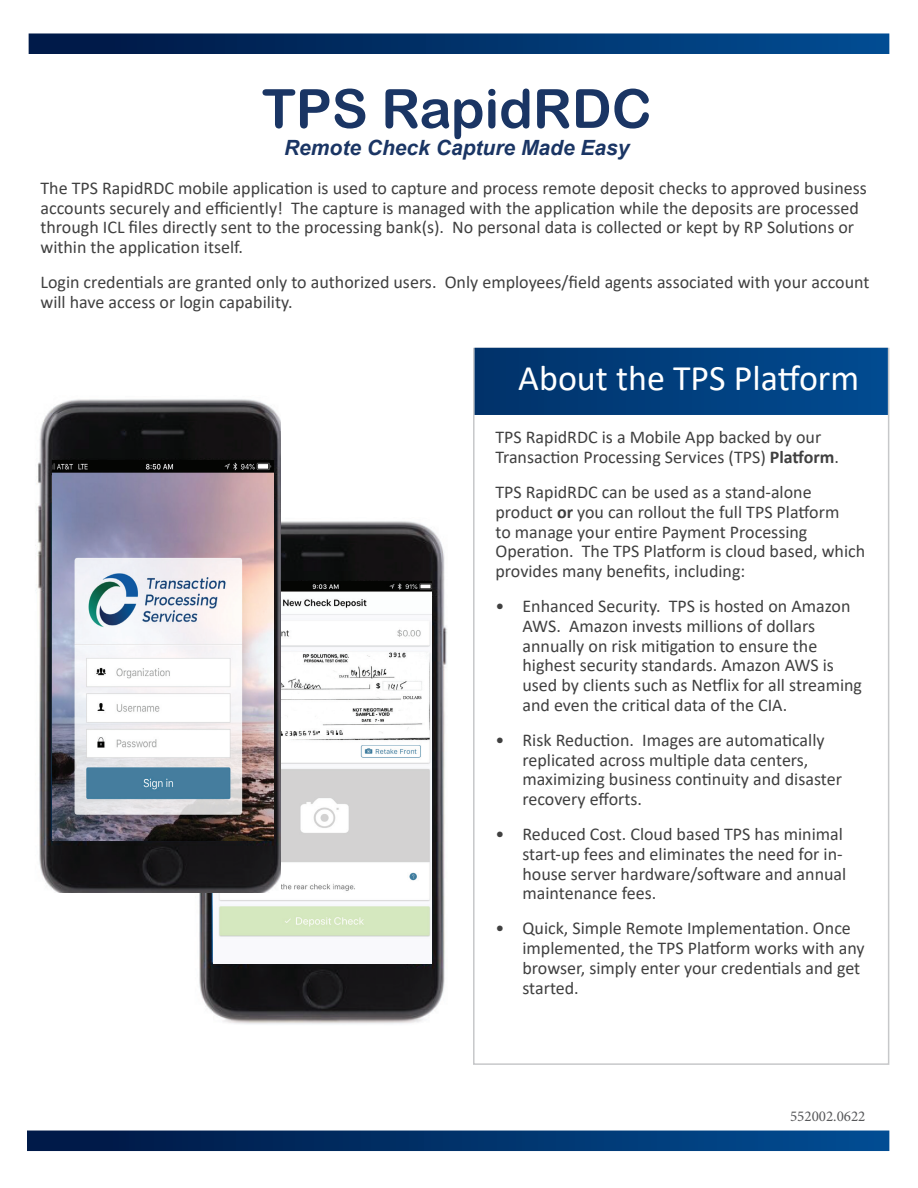
<style>
.page{position:relative;width:918px;height:1188px;background:#fff}
.page>*{position:absolute;margin:0;border:0;box-sizing:border-box;transform-origin:0 0}
.t1{font:54px "Arial Rounded MT Bold";color:#1a3564}
.t2{font:36px "Calibri";color:#fff}
.t3{font:italic 700 21px "Arial";color:#1a3564}
.t4{font:18px/19.8px "Calibri";color:#404040}
.t5{font:15px "Minion Pro";color:#57585a}
.s1{font-weight:700}
</style>
<div class="page">
<div style="left:29px;top:33px;width:860px;height:21px;background:linear-gradient(to right,#001642,#014d93)"></div>
<div style="left:27px;top:1131px;width:862px;height:20px;background:linear-gradient(to right,#001642,#014d93)"></div>
<img style="left:177px;top:521px;width:270px;height:503px">
<img style="left:214px;top:581px;width:218px;height:383px">
<img style="left:35px;top:399px;width:246px;height:493px">
<img style="left:53px;top:460px;width:220px;height:380px">
<div style="left:475px;top:348px;width:413px;height:67px;background:linear-gradient(to right,#01326a,#014b92)"></div>
<h1 class="t1" style="left:262px;top:77px;width:391px">TPS RapidRDC</h1>
<p class="t3" style="left:284px;top:133px;width:347px">Remote Check Capture Made Easy</p>
<p class="t4" style="left:40px;top:178px;width:828px">The TPS RapidRDC mobile application is used to capture and process remote deposit checks to approved business accounts securely and efficiently! The capture is managed with the application while the deposits are processed through ICL files directly sent to the processing bank(s). No personal data is collected or kept by RP Solutions or within the application itself.</p>
<p class="t4" style="left:40px;top:272px;width:830px">Login credentials are granted only to authorized users. Only employees/field agents associated with your account will have access or login capability.</p>
<h2 class="t2" style="left:518px;top:353px;width:343px">About the TPS Platform</h2>
<p class="t4" style="left:495px;top:427px;width:345px">TPS RapidRDC is a Mobile App backed by our<br>Transaction Processing Services (TPS) <span class="s1">Platform</span>.</p>
<p class="t4" style="left:495px;top:482px;width:371px">TPS RapidRDC can be used as a stand-alone product <span class="s1">or</span> you can rollout the full TPS Platform<br>to manage your entire Payment Processing Operation. The TPS Platform is cloud based, which provides many benefits, including:</p>
<p class="t4" style="left:522px;top:596px;width:341px;text-indent:-27px">• Enhanced Security. TPS is hosted on Amazon AWS. Amazon invests millions of dollars annually on risk mitigation to ensure the highest security standards. Amazon AWS is used by clients such as Netflix for all streaming and even the critical data of the CIA.</p>
<p class="t4" style="left:522px;top:729px;width:321px;text-indent:-27px">• Risk Reduction. Images are automatically replicated across multiple data centers, maximizing business continuity and disaster recovery efforts.</p>
<p class="t4" style="left:522px;top:824px;width:325px;text-indent:-27px">• Reduced Cost. Cloud based TPS has minimal start-up fees and eliminates the need for in&shy;house server hardware/software and annual maintenance fees.</p>
<p class="t4" style="left:522px;top:918px;width:344px;text-indent:-27px">• Quick, Simple Remote Implementation. Once implemented, the TPS Platform works with any browser, simply enter your credentials and get started.</p>
<p class="t5" style="left:790px;top:1106px;width:77px">552002.0622</p>
</div>
